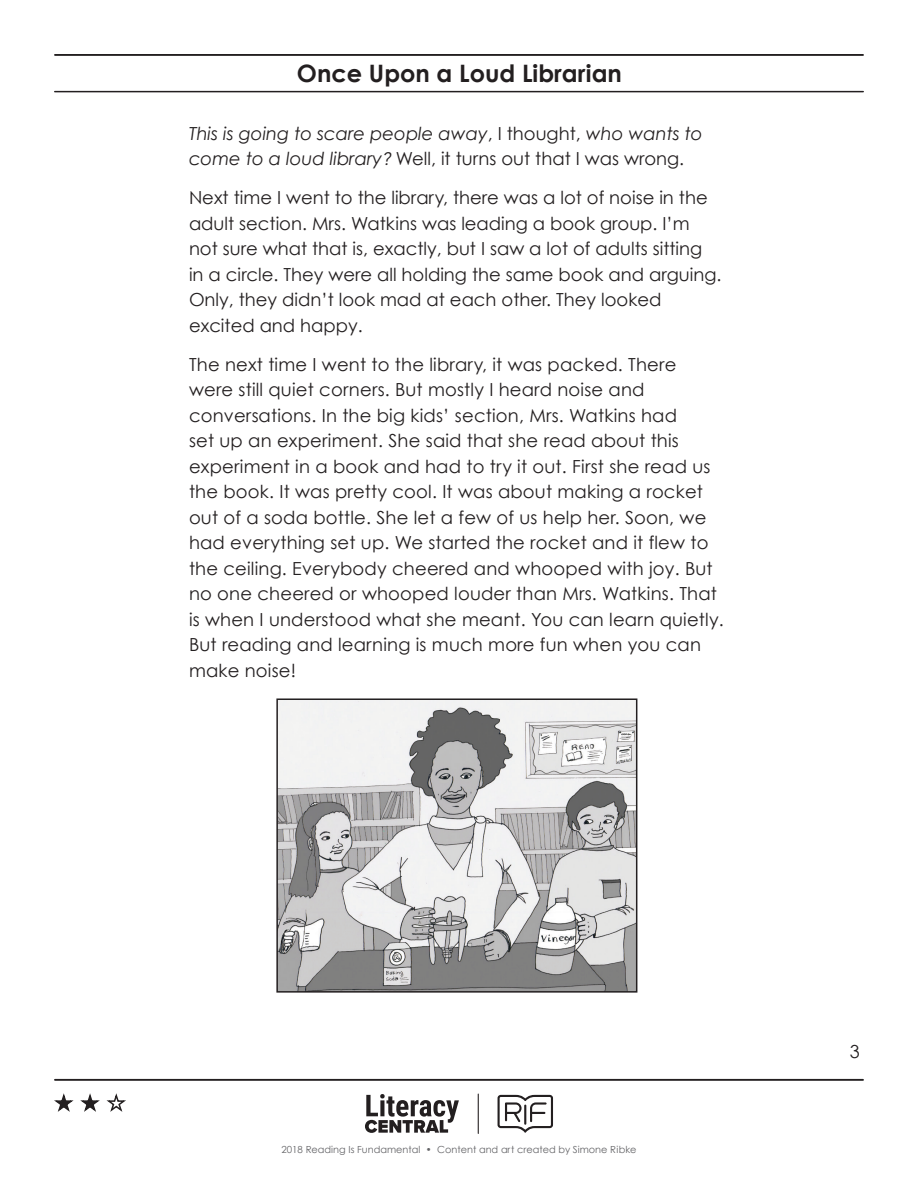
<style>
.page{position:relative;width:918px;height:1188px;background:#fff}
.page>*{position:absolute;margin:0;border:0;box-sizing:border-box;transform-origin:0 0}
.t1{font:700 24px "Century Gothic";color:#231f20}
.t2{font:18px/25.5px "Century Gothic";letter-spacing:.01em;color:#231f20}
.t3{font:italic 18px/25.5px "Century Gothic";color:#231f20}
.t4{font:9.75px "Century Gothic";color:#636366}
.s1{font-style:normal}
.s2{font-family:"Avenir"}
</style>
<div class="page">
<hr style="left:55px;top:54px;width:808px;height:2px;background:#231f20">
<hr style="left:55px;top:91px;width:808px;height:1px;background:#231f20">
<svg style="left:365px;top:1094px;width:94px;height:39px"></svg>
<svg style="left:498px;top:1095px;width:55px;height:38px"></svg>
<hr style="left:478px;top:1094px;width:1px;height:39px;background:#231f20">
<hr style="left:55px;top:1079px;width:808px;height:2px;background:#231f20">
<svg style="left:54px;top:1094px;width:72px;height:18px"></svg>
<img style="left:279px;top:701px;width:355px;height:289px">
<div style="left:276px;top:698px;width:361px;height:295px;border:2px solid #231f20"></div>
<h1 class="t1" style="left:297px;top:58px;width:326px">Once Upon a Loud Librarian</h1>
<p class="t3" style="left:189px;top:120px;width:515px">This is going to scare people away<span class="s1">, I thought,</span> who wants to come to a loud library<span class="s2">?</span> <span class="s1">Well, it turns out that I was wrong.</span></p>
<p class="t2" style="left:189px;top:185px;width:534px">Next time I went to the library, there was a lot of noise in the adult section. Mrs. Watkins was leading a book group. I’m not sure what that is, exactly, but I saw a lot of adults sitting<br>in a circle. They were all holding the same book and arguing.<br>Only, they didn’t look mad at each other. They looked excited and happy.</p>
<p class="t2" style="left:189px;top:351px;width:536px">The next time I went to the library, it was packed. There were still quiet corners. But mostly I heard noise and conversations. In the big kids’ section, Mrs. Watkins had<br>set up an experiment. She said that she read about this experiment in a book and had to try it out. First she read us the book. It was pretty cool. It was about making a rocket out of a soda bottle. She let a few of us help her. Soon, we had everything set up. We started the rocket and it flew to the ceiling. Everybody cheered and whooped with joy. But no one cheered or whooped louder than Mrs. Watkins. That is when I understood what she meant. You can learn quietly.<br>But reading and learning is much more fun when you can make noise!</p>
<p class="t4" style="left:281px;top:1144px;width:357px">2018 Reading Is Fundamental • Content and art created by Simone Ribke</p>
<p class="t2" style="left:850px;top:1039px;width:11px">3</p>
</div>
